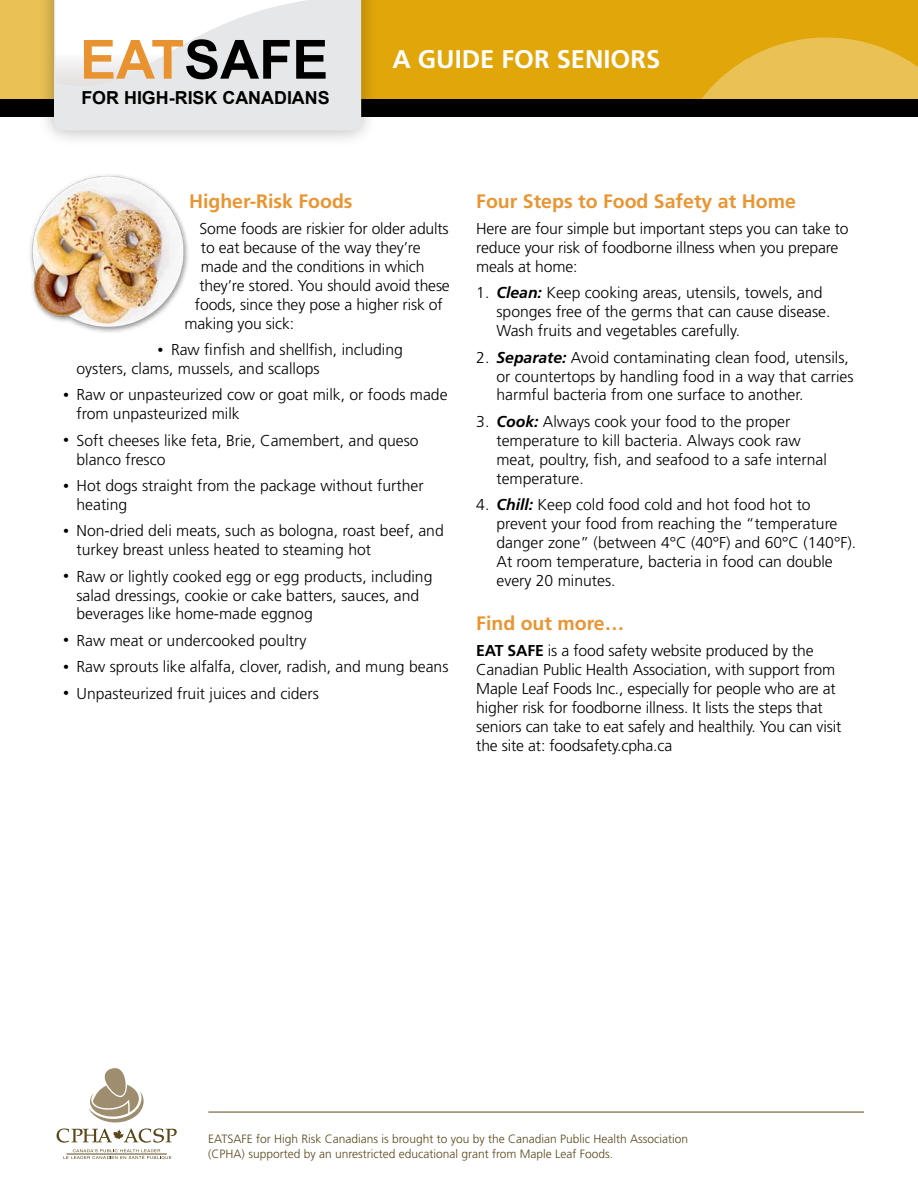
<style>
.page{position:relative;width:918px;height:1188px;background:#fff}
.page>*{position:absolute;margin:0;border:0;box-sizing:border-box;transform-origin:0 0}
.t1{font:700 54px "Arial";color:#000}
.t2{font:700 25.5px "Frutiger";color:#fff}
.t3{font:700 19.5px "Frutiger";color:#e99532}
.t4{font:700 17.85px "Arial";color:#000}
.t5{font:300 15.75px/18.9px "Frutiger";color:#000}
.t6{font:300 12px/14.4px "Frutiger";color:#5a481c}
.s1{color:#e99330}
.s2{font-size:12px}
.s3{font-weight:700;font-style:italic}
.s4{font-weight:700}
</style>
<div class="page">
<div style="left:0;top:0;width:918px;height:101px;background:#e1a60a"></div>
<svg style="left:669px;top:38px;width:249px;height:79px;fill:#eac155"></svg>
<div style="left:0;top:99px;width:918px;height:17px;background:#000"></div>
<div style="left:37px;top:0;width:341px;height:148px;background:#000;opacity:.3"></div>
<svg style="left:0;top:0;width:361px;height:148px;background:#e8e4da"></svg>
<svg style="left:57px;top:1068px;width:120px;height:75px"></svg>
<svg style="left:63px;top:1149px;width:108px;height:10px"></svg>
<hr style="left:208px;top:1112px;width:656px;height:1px;background:#5a481c">
<img style="left:30px;top:174px;width:159px;height:159px">
<h1 class="t1" style="left:80px;top:24px;width:243px"><span class="s1">EAT</span>SAFE</h1>
<p class="t4" style="left:81px;top:86px;width:248px">FOR HIGH-RISK CANADIANS</p>
<h2 class="t2" style="left:392px;top:44px;width:266px">A Guide for Seniors</h2>
<p class="t3" style="left:189px;top:190px;width:165px">Higher-Risk Foods</p>
<p class="t5" style="left:200px;top:220px;width:251px">Some foods are riskier for older adults</p>
<p class="t5" style="left:201px;top:238px;width:221px">to eat because of the way they’re</p>
<p class="t5" style="left:201px;top:257px;width:225px">made and the conditions in which</p>
<p class="t5" style="left:200px;top:276px;width:252px">they’re stored. You should avoid these</p>
<p class="t5" style="left:195px;top:295px;width:249px">foods, since they pose a higher risk of</p>
<p class="t5" style="left:184px;top:314px;width:111px">making you sick:</p>
<p class="t5" style="left:76px;top:340px;width:328px;text-indent:81px"><span class="s2">•</span> Raw finfish and shellfish, including oysters, clams, mussels, and scallops</p>
<p class="t5" style="left:76px;top:386px;width:373px;text-indent:-14px"><span class="s2">•</span> Raw or unpasteurized cow or goat milk, or foods made from unpasteurized milk</p>
<p class="t5" style="left:76px;top:431px;width:344px;text-indent:-14px"><span class="s2">•</span> Soft cheeses like feta, Brie, Camembert, and queso blanco fresco</p>
<p class="t5" style="left:76px;top:476px;width:349px;text-indent:-14px"><span class="s2">•</span> Hot dogs straight from the package without further heating</p>
<p class="t5" style="left:76px;top:522px;width:369px;text-indent:-14px"><span class="s2">•</span> Non-dried deli meats, such as bologna, roast beef, and turkey breast unless heated to steaming hot</p>
<p class="t5" style="left:76px;top:567px;width:357px;text-indent:-14px"><span class="s2">•</span> Raw or lightly cooked egg or egg products, including salad dressings, cookie or cake batters, sauces, and beverages like home-made eggnog</p>
<p class="t5" style="left:63px;top:631px;width:245px"><span class="s2">•</span> Raw meat or undercooked poultry</p>
<p class="t5" style="left:63px;top:658px;width:387px"><span class="s2">•</span> Raw sprouts like alfalfa, clover, radish, and mung beans</p>
<p class="t5" style="left:63px;top:684px;width:257px"><span class="s2">•</span> Unpasteurized fruit juices and ciders</p>
<p class="t3" style="left:476px;top:190px;width:321px">Four Steps to Food Safety at Home</p>
<p class="t5" style="left:476px;top:220px;width:374px">Here are four simple but important steps you can take to reduce your risk of foodborne illness when you prepare meals at home:</p>
<p class="t5" style="left:497px;top:284px;width:336px;text-indent:-20px">1. <span class="s3">Clean:</span> Keep cooking areas, utensils, towels, and sponges free of the germs that can cause disease.<br>Wash fruits and vegetables carefully.</p>
<p class="t5" style="left:497px;top:348px;width:359px;text-indent:-20px">2. <span class="s3">Separate:</span> Avoid contaminating clean food, utensils, or countertops by handling food in a way that carries harmful bacteria from one surface to another.</p>
<p class="t5" style="left:497px;top:412px;width:332px;text-indent:-20px">3. <span class="s3">Cook:</span> Always cook your food to the proper temperature to kill bacteria. Always cook raw meat, poultry, fish, and seafood to a safe internal temperature.</p>
<p class="t5" style="left:497px;top:495px;width:361px;text-indent:-20px">4. <span class="s3">Chill:</span> Keep cold food cold and hot food hot to prevent your food from reaching the “temperature danger zone” (between 4°C (40°F) and 60°C (140°F).<br>At room temperature, bacteria in food can double every 20 minutes.</p>
<p class="t3" style="left:476px;top:612px;width:150px">Find out more…</p>
<p class="t5" style="left:476px;top:642px;width:367px"><span class="s4">EAT SAFE</span> is a food safety website produced by the Canadian Public Health Association, with support from Maple Leaf Foods Inc., especially for people who are at higher risk for foodborne illness. It lists the steps that seniors can take to eat safely and healthily. You can visit the site at: foodsafety.cpha.ca</p>
<p class="t6" style="left:208px;top:1132px;width:481px">EATSAFE for High Risk Canadians is brought to you by the Canadian Public Health Association (CPHA) supported by an unrestricted educational grant from Maple Leaf Foods.</p>
</div>
